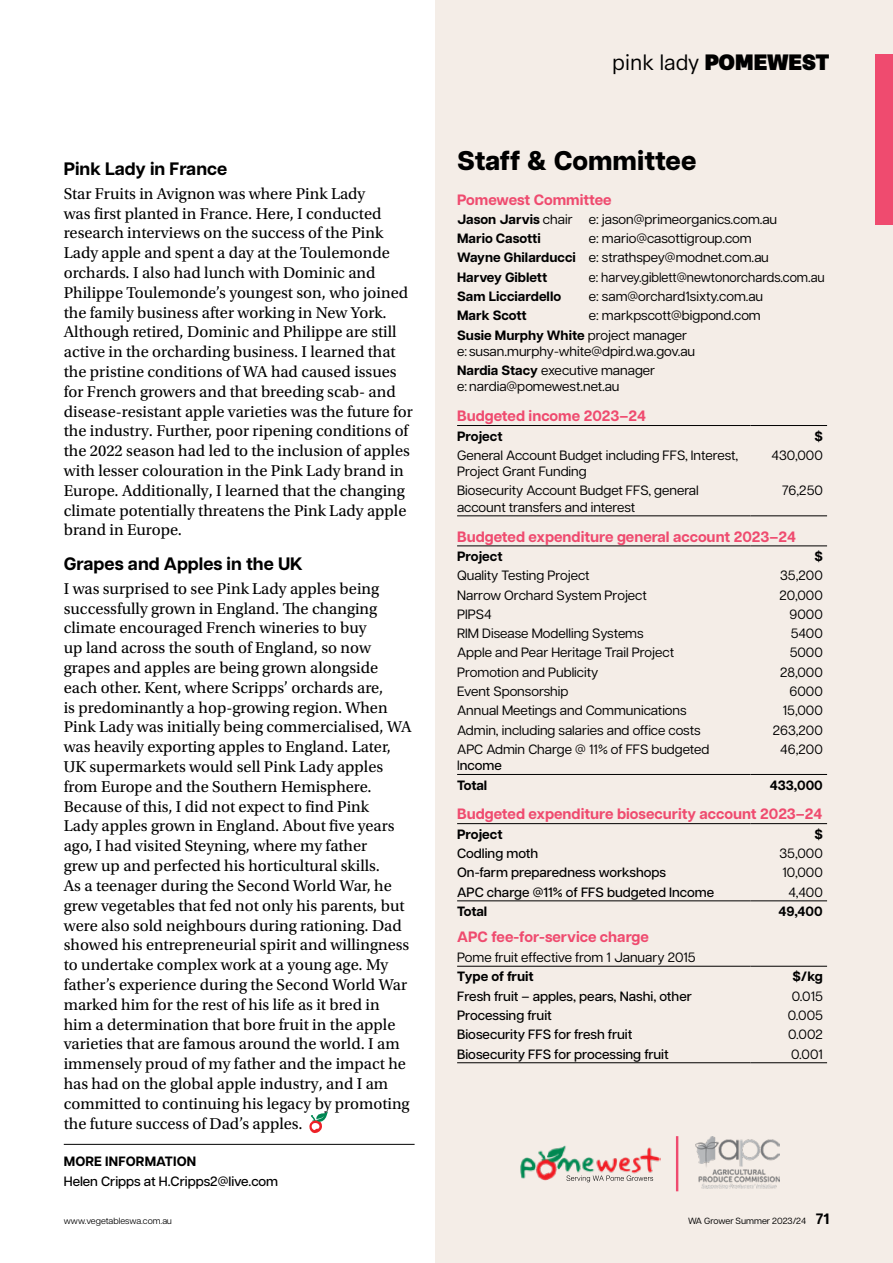
<style>
.page{position:relative;width:893px;height:1263px;background:#fff}
.page>*{position:absolute;margin:0;border:0;box-sizing:border-box;transform-origin:0 0}
.t1{font:800 27px "Articulat CF";letter-spacing:-.005em;color:#000}
.t2{font:21px "Synthese";letter-spacing:-.03em;color:#000}
.t3{font:700 18px "Articulat CF";color:#000}
.t4{font:16.5px/19.8px "Utopia Std";color:#000}
.t5{font:700 15px "Articulat CF";color:#ef4b6f}
.t6{font:13.5px/19.4px "Articulat CF";color:#000}
.t7{font:500 13.5px "Articulat CF";color:#000}
.t8{font:700 13.5px "Articulat CF";color:#000}
.t9{font:13.5px "Articulat CF";color:#000;scale:.95 1}
.t10{font:9px "Articulat CF";color:#000}
.t11{font:9px "Articulat CF";color:#000}
.s1{font-weight:900}
.s2{font-weight:700}
.s3{font-weight:500}
.s4{font-weight:700;font-size:15px}
</style>
<div class="page">
<div style="left:436px;top:0;width:457px;height:1263px;background:#f4ede7"></div>
<hr style="left:457px;top:425px;width:293px;height:1px;background:#000">
<hr style="left:750px;top:425px;width:77px;height:1px;background:#000">
<hr style="left:457px;top:516px;width:293px;height:1px;background:#000">
<hr style="left:750px;top:516px;width:77px;height:1px;background:#000">
<hr style="left:457px;top:546px;width:293px;height:1px;background:#000">
<hr style="left:750px;top:546px;width:77px;height:1px;background:#000">
<hr style="left:457px;top:774px;width:293px;height:1px;background:#000">
<hr style="left:750px;top:774px;width:77px;height:1px;background:#000">
<hr style="left:457px;top:823px;width:293px;height:1px;background:#000">
<hr style="left:750px;top:823px;width:77px;height:1px;background:#000">
<hr style="left:457px;top:900px;width:293px;height:1px;background:#000">
<hr style="left:750px;top:900px;width:77px;height:1px;background:#000">
<hr style="left:457px;top:966px;width:293px;height:1px;background:#000">
<hr style="left:750px;top:966px;width:77px;height:1px;background:#000">
<hr style="left:457px;top:1062px;width:293px;height:1px;background:#000">
<hr style="left:750px;top:1062px;width:77px;height:1px;background:#000">
<img style="left:695px;top:1137px;width:85px;height:51px">
<hr style="left:676px;top:1136px;width:2px;height:55px;background:#ef4b6f">
<img style="left:520px;top:1145px;width:141px;height:36px">
<svg style="left:566px;top:1175px;width:87px;height:7px"></svg>
<hr style="left:64px;top:1144px;width:351px;height:1px;background:#000">
<svg style="left:309px;top:1111px;width:19px;height:22px"></svg>
<div style="left:876px;top:54px;width:17px;height:170px;background:#ef4b6f"></div>
<p class="t3" style="left:64px;top:155px;width:165px">Pink Lady in France</p>
<p class="t4" style="left:64px;top:184px;width:351px">Star Fruits in Avignon was where Pink Lady<br>was first planted in France. Here, I conducted research interviews on the success of the Pink Lady apple and spent a day at the Toulemonde orchards. I also had lunch with Dominic and Philippe Toulemonde’s youngest son, who joined the family business after working in New York.<br>Although retired, Dominic and Philippe are still active in the orcharding business. I learned that the pristine conditions of WA had caused issues for French growers and that breeding scab- and disease-resistant apple varieties was the future for the industry. Further, poor ripening conditions of the 2022 season had led to the inclusion of apples with lesser colouration in the Pink Lady brand in Europe. Additionally, I learned that the changing climate potentially threatens the Pink Lady apple brand in Europe.</p>
<p class="t3" style="left:64px;top:550px;width:241px">Grapes and Apples in the UK</p>
<p class="t4" style="left:64px;top:579px;width:349px">I was surprised to see Pink Lady apples being successfully grown in England. The changing climate encouraged French wineries to buy<br>up land across the south of England, so now grapes and apples are being grown alongside each other. Kent, where Scripps’ orchards are,<br>is predominantly a hop-growing region. When Pink Lady was initially being commercialised, WA was heavily exporting apples to England. Later, UK supermarkets would sell Pink Lady apples from Europe and the Southern Hemisphere.<br>Because of this, I did not expect to find Pink<br>Lady apples grown in England. About five years ago, I had visited Steyning, where my father<br>grew up and perfected his horticultural skills.<br>As a teenager during the Second World War, he grew vegetables that fed not only his parents, but were also sold neighbours during rationing. Dad showed his entrepreneurial spirit and willingness to undertake complex work at a young age. My father’s experience during the Second World War marked him for the rest of his life as it bred in him a determination that bore fruit in the apple varieties that are famous around the world. I am immensely proud of my father and the impact he has had on the global apple industry, and I am committed to continuing his legacy by promoting the future success of Dad’s apples.</p>
<p class="t8" style="left:64px;top:1151px;width:134px">MORE INFORMATION</p>
<p class="t7" style="left:64px;top:1172px;width:216px">Helen Cripps at H.Cripps2@live.com</p>
<p class="t2" style="left:612px;top:45px;width:219px">pink lady <span class="s1">POMEWEST</span></p>
<h1 class="t1" style="left:457px;top:141px;width:241px">Staff &amp; Committee</h1>
<p class="t5" style="left:457px;top:188px;width:156px">Pomewest Committee</p>
<p class="t6" style="left:457px;top:209px;width:322px"><span class="s2">Jason Jarvis</span> chair e: jason@primeorganics.com.au<br><span class="s2">Mario Casotti</span></p>
<p class="t6" style="left:457px;top:228px;width:313px;text-indent:132px">e: mario@casottigroup.com<br><span class="s2">Wayne Ghilarducci</span> e: strathspey@modnet.com.au<br><span class="s2">Harvey Giblett</span></p>
<p class="t9" style="left:589px;top:267px;width:250px">e: harvey.giblett@newtonorchards.com.au</p>
<p class="t8" style="left:457px;top:286px;width:106px">Sam Licciardello</p>
<p class="t6" style="left:589px;top:286px;width:176px">e: sam@orchard1sixty.com.au</p>
<p class="t8" style="left:457px;top:306px;width:71px">Mark Scott</p>
<p class="t6" style="left:457px;top:305px;width:305px;text-indent:132px">e: markpscott@bigpond.com<br><span class="s2">Susie Murphy White</span> project manager</p>
<p class="t6" style="left:457px;top:341px;width:239px">e: susan.murphy-white@dpird.wa.gov.au<br><span class="s2">Nardia Stacy</span> executive manager</p>
<p class="t6" style="left:457px;top:376px;width:164px">e: nardia@pomewest.net.au</p>
<p class="t5" style="left:457px;top:405px;width:190px">Budgeted income 2023–24</p>
<p class="t8" style="left:457px;top:426px;width:47px">Project</p>
<p class="t8" style="left:814px;top:426px;width:10px">$</p>
<p class="t6" style="left:457px;top:446px;width:283px;line-height:16.2px">General Account Budget including FFS, Interest,<br>Project Grant Funding</p>
<p class="t6" style="left:771px;top:445px;width:53px">430,000</p>
<p class="t6" style="left:457px;top:482px;width:243px;line-height:16.2px">Biosecurity Account Budget FFS, general account transfers and interest</p>
<p class="t6" style="left:782px;top:480px;width:42px">76,250</p>
<p class="t5" style="left:457px;top:525px;width:340px">Budgeted expenditure general account 2023–24</p>
<p class="t8" style="left:457px;top:546px;width:47px">Project</p>
<p class="t8" style="left:814px;top:546px;width:10px">$</p>
<p class="t6" style="left:457px;top:565px;width:134px">Quality Testing Project</p>
<p class="t6" style="left:780px;top:565px;width:44px">35,200</p>
<p class="t6" style="left:457px;top:584px;width:191px">Narrow Orchard System Project</p>
<p class="t6" style="left:779px;top:584px;width:45px">20,000</p>
<p class="t6" style="left:457px;top:604px;width:36px">PIPS4</p>
<p class="t6" style="left:790px;top:604px;width:35px">9000</p>
<p class="t6" style="left:457px;top:623px;width:188px">RIM Disease Modelling Systems</p>
<p class="t6" style="left:791px;top:623px;width:34px">5400</p>
<p class="t6" style="left:457px;top:642px;width:218px">Apple and Pear Heritage Trail Project</p>
<p class="t6" style="left:790px;top:642px;width:35px">5000</p>
<p class="t6" style="left:457px;top:661px;width:143px">Promotion and Publicity</p>
<p class="t6" style="left:780px;top:661px;width:44px">28,000</p>
<p class="t6" style="left:457px;top:681px;width:113px">Event Sponsorship</p>
<p class="t6" style="left:790px;top:681px;width:35px">6000</p>
<p class="t6" style="left:457px;top:700px;width:231px">Annual Meetings and Communications</p>
<p class="t6" style="left:783px;top:700px;width:41px">15,000</p>
<p class="t6" style="left:457px;top:719px;width:245px">Admin, including salaries and office costs</p>
<p class="t6" style="left:773px;top:719px;width:51px">263,200</p>
<p class="t6" style="left:457px;top:740px;width:254px;line-height:16.2px">APC Admin Charge @ 11% of FFS budgeted<br>I<span class="s3">ncome</span></p>
<p class="t6" style="left:780px;top:739px;width:44px">46,200</p>
<p class="t8" style="left:457px;top:775px;width:32px">Total</p>
<p class="t8" style="left:770px;top:775px;width:55px">433,000</p>
<p class="t5" style="left:457px;top:803px;width:367px">Budgeted expenditure biosecurity account 2023–24</p>
<p class="t8" style="left:457px;top:824px;width:47px">Project</p>
<p class="t8" style="left:814px;top:824px;width:10px">$</p>
<p class="t7" style="left:457px;top:843px;width:83px">Codling moth</p>
<p class="t6" style="left:779px;top:843px;width:45px">35,000</p>
<p class="t7" style="left:457px;top:863px;width:210px">On-farm preparedness workshops</p>
<p class="t6" style="left:782px;top:862px;width:42px">10,000</p>
<p class="t7" style="left:457px;top:882px;width:258px">APC charge @11% of FFS budgeted Income</p>
<p class="t6" style="left:788px;top:881px;width:36px">4,400</p>
<p class="t8" style="left:457px;top:901px;width:32px">Total</p>
<p class="t8" style="left:778px;top:901px;width:46px">49,400</p>
<p class="t5" style="left:457px;top:925px;width:193px">APC fee-for-service charge</p>
<p class="t6" style="left:457px;top:947px;width:240px">Pome fruit effective from 1 January 2015</p>
<p class="t8" style="left:457px;top:966px;width:78px">Type of fruit</p>
<p class="t8" style="left:792px;top:966px;width:32px">$/kg</p>
<p class="t7" style="left:457px;top:986px;width:236px">Fresh fruit – apples, pears, Nashi, other</p>
<p class="t6" style="left:792px;top:985px;width:33px">0.015</p>
<p class="t7" style="left:457px;top:1005px;width:96px">Processing fruit</p>
<p class="t6" style="left:788px;top:1004px;width:37px">0.005</p>
<p class="t7" style="left:457px;top:1025px;width:177px">Biosecurity FFS for fresh fruit</p>
<p class="t6" style="left:788px;top:1024px;width:36px">0.002</p>
<p class="t7" style="left:457px;top:1044px;width:213px">Biosecurity FFS for processing fruit</p>
<p class="t6" style="left:791px;top:1043px;width:33px">0.001</p>
<p class="t10" style="left:64px;top:1214px;width:110px">www.vegetableswa.com.au</p>
<p class="t11" style="left:688px;top:1214px;width:143px">WA Grower Summer 2023/24 <span class="s4">71</span></p>
</div>
